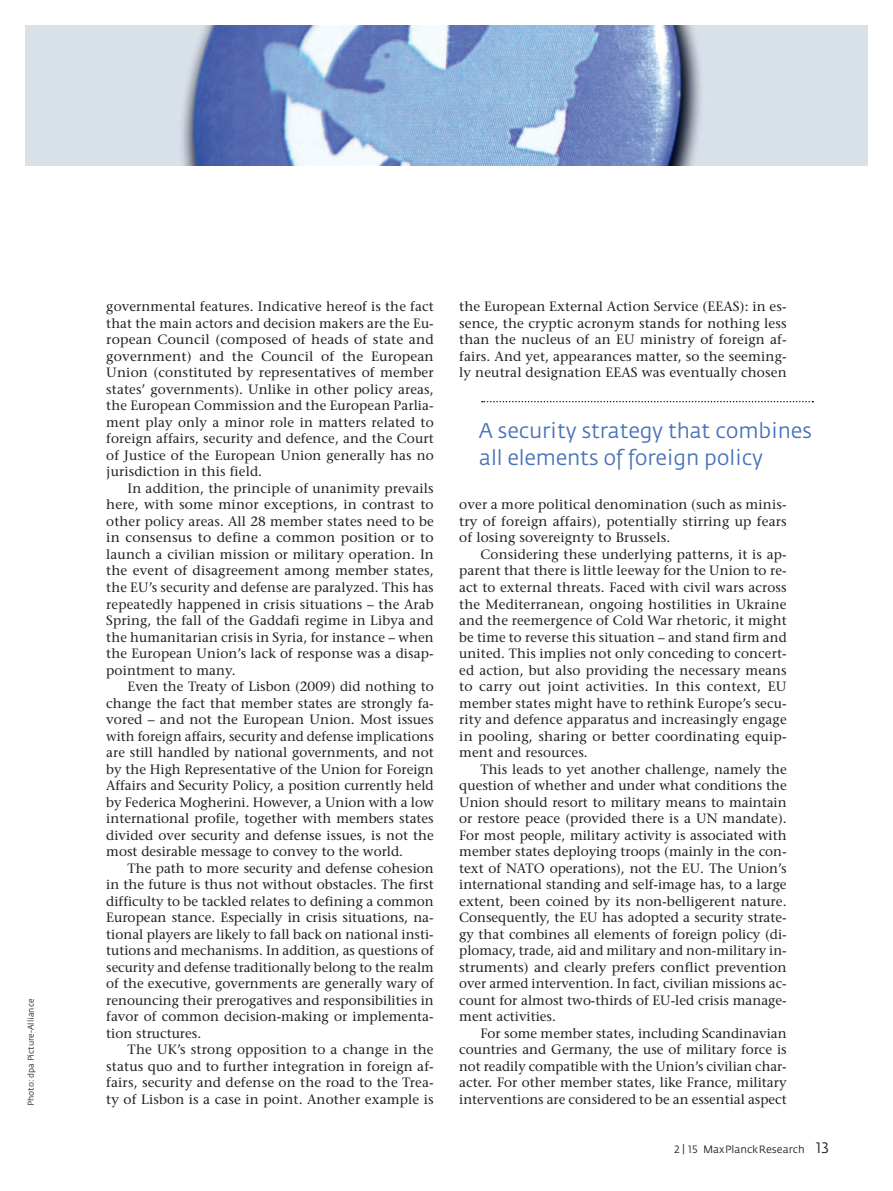
<style>
.page{position:relative;width:893px;height:1191px;background:#fff}
.page>*{position:absolute;margin:0;border:0;box-sizing:border-box;transform-origin:0 0}
.t1{font:21px/27px "Fedra Sans";letter-spacing:-.01em;color:#4772b9}
.t2{font:13.5px/16.5px "Stone Serif";color:#231f20;text-align:justify}
.t3{font:10.5px "Fedra Sans";color:#231f20}
.t4{font:8.25px "Fedra Sans";color:#231f20}
.s1{font-family:"Fedra Sans Book SC"}
.s2{font-family:"Fedra Sans Book SC";font-size:15px}
</style>
<div class="page">
<svg style="left:482px;top:401px;width:331px;height:1px"></svg>
<img style="left:26px;top:26px;width:841px;height:140px">
<p class="t4" style="left:28px;top:1106px;width:109px;rotate:-90deg">Photo: dpa Picture-Alliance</p>
<p class="t2" style="left:106px;top:300px;width:329px">governmental features. Indicative hereof is the fact</p>
<p class="t2" style="left:106px;top:316px;width:329px">that the main actors and decision makers are the Eu-</p>
<p class="t2" style="left:106px;top:333px;width:329px">ropean Council (composed of heads of state and</p>
<p class="t2" style="left:106px;top:349px;width:329px">government) and the Council of the European</p>
<p class="t2" style="left:106px;top:366px;width:329px">Union (constituted by representatives of member</p>
<p class="t2" style="left:106px;top:382px;width:329px">states’ governments). Unlike in other policy areas,</p>
<p class="t2" style="left:106px;top:399px;width:329px">the European Commission and the European Parlia-</p>
<p class="t2" style="left:106px;top:415px;width:329px">ment play only a minor role in matters related to</p>
<p class="t2" style="left:106px;top:432px;width:329px">foreign affairs, security and defence, and the Court</p>
<p class="t2" style="left:106px;top:448px;width:329px">of Justice of the European Union generally has no</p>
<p class="t2" style="left:106px;top:465px;width:157px">jurisdiction in this field.</p>
<p class="t2" style="left:128px;top:481px;width:308px">In addition, the principle of unanimity prevails</p>
<p class="t2" style="left:106px;top:498px;width:329px">here, with some minor exceptions, in contrast to</p>
<p class="t2" style="left:106px;top:514px;width:329px">other policy areas. All 28 member states need to be</p>
<p class="t2" style="left:106px;top:531px;width:329px">in consensus to define a common position or to</p>
<p class="t2" style="left:106px;top:547px;width:329px">launch a civilian mission or military operation. In</p>
<p class="t2" style="left:106px;top:564px;width:329px">the event of disagreement among member states,</p>
<p class="t2" style="left:106px;top:580px;width:329px">the EU’s security and defense are paralyzed. This has</p>
<p class="t2" style="left:106px;top:597px;width:329px">repeatedly happened in crisis situations – the Arab</p>
<p class="t2" style="left:106px;top:613px;width:329px">Spring, the fall of the Gaddafi regime in Libya and</p>
<p class="t2" style="left:106px;top:630px;width:329px">the humanitarian crisis in Syria, for instance – when</p>
<p class="t2" style="left:106px;top:646px;width:329px">the European Union’s lack of response was a disap-</p>
<p class="t2" style="left:106px;top:663px;width:131px">pointment to many.</p>
<p class="t2" style="left:128px;top:679px;width:308px">Even the Treaty of Lisbon (2009) did nothing to</p>
<p class="t2" style="left:106px;top:696px;width:329px">change the fact that member states are strongly fa-</p>
<p class="t2" style="left:106px;top:712px;width:329px">vored – and not the European Union. Most issues</p>
<p class="t2" style="left:106px;top:729px;width:329px">with foreign affairs, security and defense implications</p>
<p class="t2" style="left:106px;top:745px;width:329px">are still handled by national governments, and not</p>
<p class="t2" style="left:106px;top:762px;width:329px">by the High Representative of the Union for Foreign</p>
<p class="t2" style="left:106px;top:778px;width:329px">Affairs and Security Policy, a position currently held</p>
<p class="t2" style="left:106px;top:795px;width:329px">by Federica Mogherini. However, a Union with a low</p>
<p class="t2" style="left:106px;top:811px;width:329px">international profile, together with members states</p>
<p class="t2" style="left:106px;top:828px;width:329px">divided over security and defense issues, is not the</p>
<p class="t2" style="left:106px;top:844px;width:298px">most desirable message to convey to the world.</p>
<p class="t2" style="left:128px;top:861px;width:308px">The path to more security and defense cohesion</p>
<p class="t2" style="left:106px;top:877px;width:329px">in the future is thus not without obstacles. The first</p>
<p class="t2" style="left:106px;top:894px;width:329px">difficulty to be tackled relates to defining a common</p>
<p class="t2" style="left:106px;top:910px;width:329px">European stance. Especially in crisis situations, na-</p>
<p class="t2" style="left:106px;top:927px;width:329px">tional players are likely to fall back on national insti-</p>
<p class="t2" style="left:106px;top:943px;width:329px">tutions and mechanisms. In addition, as questions of</p>
<p class="t2" style="left:106px;top:960px;width:329px">security and defense traditionally belong to the realm</p>
<p class="t2" style="left:106px;top:976px;width:329px">of the executive, governments are generally wary of</p>
<p class="t2" style="left:106px;top:993px;width:329px">renouncing their prerogatives and responsibilities in</p>
<p class="t2" style="left:106px;top:1009px;width:329px">favor of common decision-making or implementa-</p>
<p class="t2" style="left:106px;top:1026px;width:96px">tion structures.</p>
<p class="t2" style="left:128px;top:1042px;width:308px">The UK’s strong opposition to a change in the</p>
<p class="t2" style="left:106px;top:1059px;width:329px">status quo and to further integration in foreign af-</p>
<p class="t2" style="left:106px;top:1075px;width:329px">fairs, security and defense on the road to the Trea-</p>
<p class="t2" style="left:106px;top:1092px;width:329px">ty of Lisbon is a case in point. Another example is</p>
<p class="t2" style="left:459px;top:300px;width:329px">the European External Action Service (EEAS): in es&shy;sence, the cryptic acronym stands for nothing less than the nucleus of an EU ministry of foreign af&shy;fairs. And yet, appearances matter, so the seeming&shy;ly neutral designation EEAS was eventually chosen</p>
<p class="t1" style="left:479px;top:419px;width:335px">A security strategy that combines all elements of foreign policy</p>
<p class="t2" style="left:459px;top:498px;width:329px">over a more political denomination (such as minis-</p>
<p class="t2" style="left:459px;top:514px;width:329px">try of foreign affairs), potentially stirring up fears</p>
<p class="t2" style="left:459px;top:531px;width:213px">of losing sovereignty to Brussels.</p>
<p class="t2" style="left:480px;top:547px;width:308px">Considering these underlying patterns, it is ap-</p>
<p class="t2" style="left:459px;top:564px;width:329px">parent that there is little leeway for the Union to re-</p>
<p class="t2" style="left:459px;top:580px;width:329px">act to external threats. Faced with civil wars across</p>
<p class="t2" style="left:459px;top:597px;width:329px">the Mediterranean, ongoing hostilities in Ukraine</p>
<p class="t2" style="left:459px;top:613px;width:329px">and the reemergence of Cold War rhetoric, it might</p>
<p class="t2" style="left:459px;top:630px;width:329px">be time to reverse this situation – and stand firm and</p>
<p class="t2" style="left:459px;top:646px;width:329px">united. This implies not only conceding to concert-</p>
<p class="t2" style="left:459px;top:663px;width:329px">ed action, but also providing the necessary means</p>
<p class="t2" style="left:459px;top:679px;width:329px">to carry out joint activities. In this context, EU</p>
<p class="t2" style="left:459px;top:696px;width:329px">member states might have to rethink Europe’s secu-</p>
<p class="t2" style="left:459px;top:712px;width:329px">rity and defence apparatus and increasingly engage</p>
<p class="t2" style="left:459px;top:729px;width:329px">in pooling, sharing or better coordinating equip-</p>
<p class="t2" style="left:459px;top:745px;width:130px">ment and resources.</p>
<p class="t2" style="left:480px;top:762px;width:308px">This leads to yet another challenge, namely the</p>
<p class="t2" style="left:459px;top:778px;width:329px">question of whether and under what conditions the</p>
<p class="t2" style="left:459px;top:795px;width:329px">Union should resort to military means to maintain</p>
<p class="t2" style="left:459px;top:811px;width:329px">or restore peace (provided there is a UN mandate).</p>
<p class="t2" style="left:459px;top:828px;width:329px">For most people, military activity is associated with</p>
<p class="t2" style="left:459px;top:844px;width:329px">member states deploying troops (mainly in the con-</p>
<p class="t2" style="left:459px;top:861px;width:329px">text of NATO operations), not the EU. The Union’s</p>
<p class="t2" style="left:459px;top:877px;width:329px">international standing and self-image has, to a large</p>
<p class="t2" style="left:459px;top:894px;width:329px">extent, been coined by its non-belligerent nature.</p>
<p class="t2" style="left:459px;top:910px;width:329px">Consequently, the EU has adopted a security strate-</p>
<p class="t2" style="left:459px;top:927px;width:329px">gy that combines all elements of foreign policy (di-</p>
<p class="t2" style="left:459px;top:943px;width:329px">plomacy, trade, aid and military and non-military in-</p>
<p class="t2" style="left:459px;top:960px;width:329px">struments) and clearly prefers conflict prevention</p>
<p class="t2" style="left:459px;top:976px;width:329px">over armed intervention. In fact, civilian missions ac-</p>
<p class="t2" style="left:459px;top:993px;width:329px">count for almost two-thirds of EU-led crisis manage-</p>
<p class="t2" style="left:459px;top:1009px;width:98px">ment activities.</p>
<p class="t2" style="left:480px;top:1026px;width:308px">For some member states, including Scandinavian</p>
<p class="t2" style="left:459px;top:1042px;width:329px">countries and Germany, the use of military force is</p>
<p class="t2" style="left:459px;top:1059px;width:329px">not readily compatible with the Union’s civilian char-</p>
<p class="t2" style="left:459px;top:1075px;width:329px">acter. For other member states, like France, military</p>
<p class="t2" style="left:459px;top:1092px;width:329px">interventions are considered to be an essential aspect</p>
<p class="t3" style="left:675px;top:1145px;width:156px"><span class="s1">2 | 15</span> MaxPlanckResearch <span class="s2">13</span></p>
</div>
